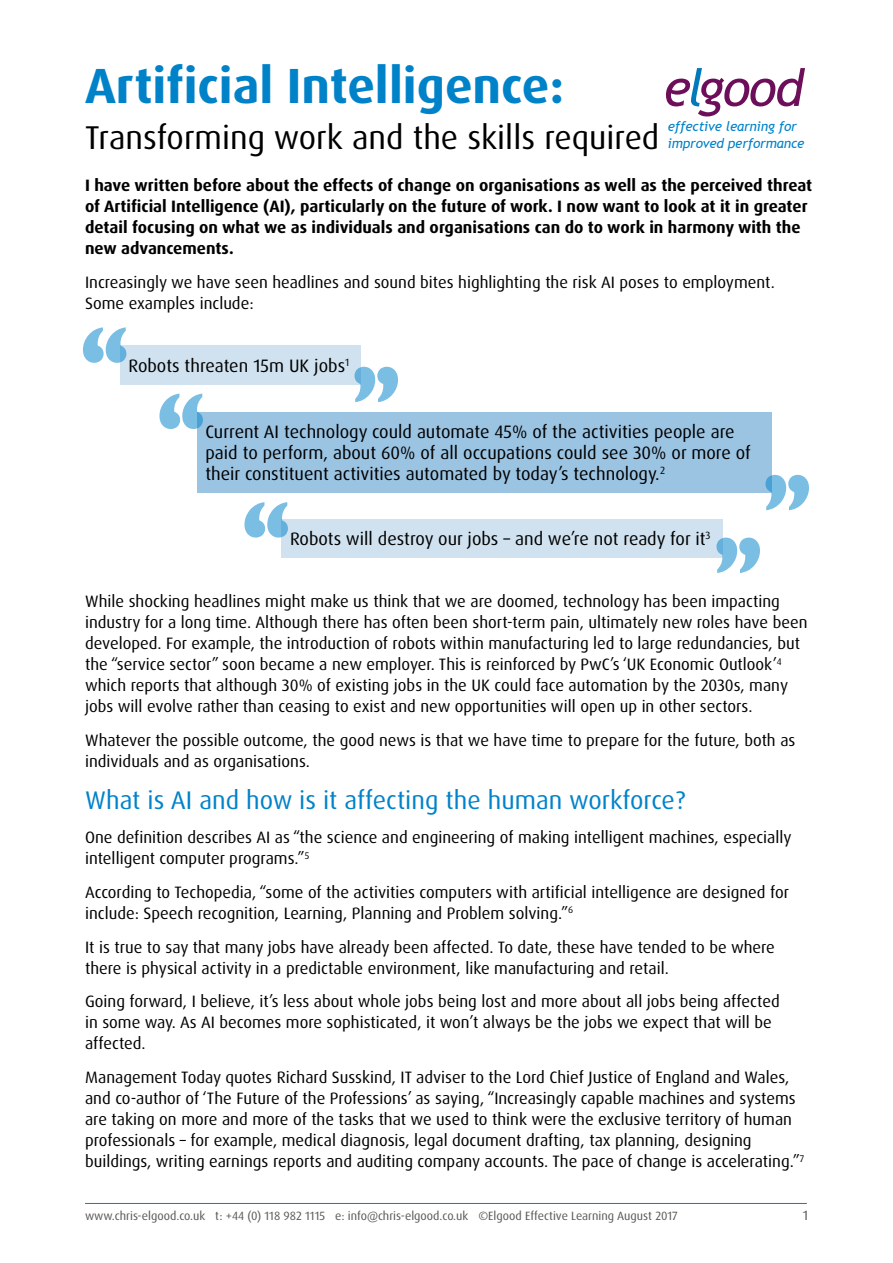
<style>
.page{position:relative;width:893px;height:1263px;background:#fff}
.page>*{position:absolute;margin:0;border:0;box-sizing:border-box;transform-origin:0 0}
.t1{font:italic 51.3px "Trebuchet MS";letter-spacing:-.03em;color:#6c0e5a}
.t2{font:700 49.5px "Dax OT";color:#0082c9}
.t3{font:33px "Dax OT";color:#000}
.t4{font:25.5px "Dax OT";color:#0082c9}
.t5{font:18px/21px "Dax OT";color:#000}
.t6{font:16.5px/21px "Dax OT";color:#000}
.t7{font:700 16.5px/21px "Dax OT";color:#000}
.t8{font:italic 13.5px/17.2px "Trebuchet MS";letter-spacing:-.01em;color:#0082c9}
.t9{font:13.5px "Dax OT";color:#575756}
.t10{font:12px "Dax OT";color:#575756}
.s1{color:#007abb}
</style>
<div class="page">
<hr style="left:85px;top:1203px;width:722px;height:1px;background:#0082c9">
<div style="left:120px;top:345px;width:241px;height:39px;background:#d0e1ef"></div>
<div style="left:282px;top:519px;width:441px;height:38px;background:#d0e1ef"></div>
<svg style="left:83px;top:327px;width:43px;height:36px"></svg>
<svg style="left:244px;top:502px;width:44px;height:36px"></svg>
<svg style="left:354px;top:367px;width:44px;height:35px"></svg>
<div style="left:197px;top:412px;width:574px;height:81px;background:#9bc3e2"></div>
<svg style="left:159px;top:394px;width:44px;height:35px"></svg>
<svg style="left:765px;top:475px;width:44px;height:35px"></svg>
<svg style="left:716px;top:538px;width:44px;height:35px"></svg>
<h2 class="t2" style="left:85px;top:54px;width:480px">Artificial Intelligence:</h2>
<h3 class="t3" style="left:85px;top:117px;width:576px">Transforming work and the skills required</h3>
<p class="t7" style="left:85px;top:175px;width:729px">I have written before about the effects of change on organisations as well as the perceived threat of Artificial Intelligence (AI), particularly on the future of work. I now want to look at it in greater detail focusing on what we as individuals and organisations can do to work in harmony with the new advancements.</p>
<p class="t6" style="left:85px;top:272px;width:691px">Increasingly we have seen headlines and sound bites highlighting the risk AI poses to employment.<br>Some examples include:</p>
<h1 class="t1" style="left:663px;top:57px;width:142px">e<span class="s1">l</span>good</h1>
<p class="t8" style="left:668px;top:118px;width:138px">effective learning for improved performance</p>
<p class="t5" style="left:129px;top:355px;width:222px">Robots threaten 15m UK jobs<sup>1</sup></p>
<p class="t5" style="left:205px;top:422px;width:547px">Current AI technology could automate 45% of the activities people are paid to perform, about 60% of all occupations could see 30% or more of their constituent activities automated by today’s technology.<sup>2</sup></p>
<p class="t5" style="left:290px;top:529px;width:422px">Robots will destroy our jobs – and we’re not ready for it<sup>3</sup></p>
<p class="t6" style="left:85px;top:591px;width:724px">While shocking headlines might make us think that we are doomed, technology has been impacting industry for a long time. Although there has often been short-term pain, ultimately new roles have been developed. For example, the introduction of robots within manufacturing led to large redundancies, but the “service sector” soon became a new employer. This is reinforced by PwC’s ‘UK Economic Outlook’<sup>4 </sup>which reports that although 30% of existing jobs in the UK could face automation by the 2030s, many jobs will evolve rather than ceasing to exist and new opportunities will open up in other sectors.</p>
<p class="t6" style="left:85px;top:730px;width:712px">Whatever the possible outcome, the good news is that we have time to prepare for the future, both as individuals and as organisations.</p>
<h3 class="t4" style="left:85px;top:784px;width:602px">What is AI and how is it affecting the human workforce?</h3>
<p class="t6" style="left:85px;top:827px;width:708px">One definition describes AI as “the science and engineering of making intelligent machines, especially intelligent computer programs.”<sup>5</sup></p>
<p class="t6" style="left:85px;top:882px;width:706px">According to Techopedia, “some of the activities computers with artificial intelligence are designed for include: Speech recognition, Learning, Planning and Problem solving.”<sup>6</sup></p>
<p class="t6" style="left:85px;top:936px;width:691px">It is true to say that many jobs have already been affected. To date, these have tended to be where there is physical activity in a predictable environment, like manufacturing and retail.</p>
<p class="t6" style="left:85px;top:991px;width:696px">Going forward, I believe, it’s less about whole jobs being lost and more about all jobs being affected in some way. As AI becomes more sophisticated, it won’t always be the jobs we expect that will be affected.</p>
<p class="t6" style="left:85px;top:1067px;width:721px">Management Today quotes Richard Susskind, IT adviser to the Lord Chief Justice of England and Wales, and co-author of ‘The Future of the Professions’ as saying, “Increasingly capable machines and systems are taking on more and more of the tasks that we used to think were the exclusive territory of human professionals – for example, medical diagnosis, legal document drafting, tax planning, designing buildings, writing earnings reports and auditing company accounts. The pace of change is accelerating.”<sup>7</sup></p>
<p class="t10" style="left:85px;top:1209px;width:594px">www.chris-elgood.co.uk t: +44 (0) 118 982 1115 e: info@chris-elgood.co.uk ©Elgood Effective Learning August 2017</p>
<p class="t9" style="left:803px;top:1207px;width:7px">1</p>
</div>
